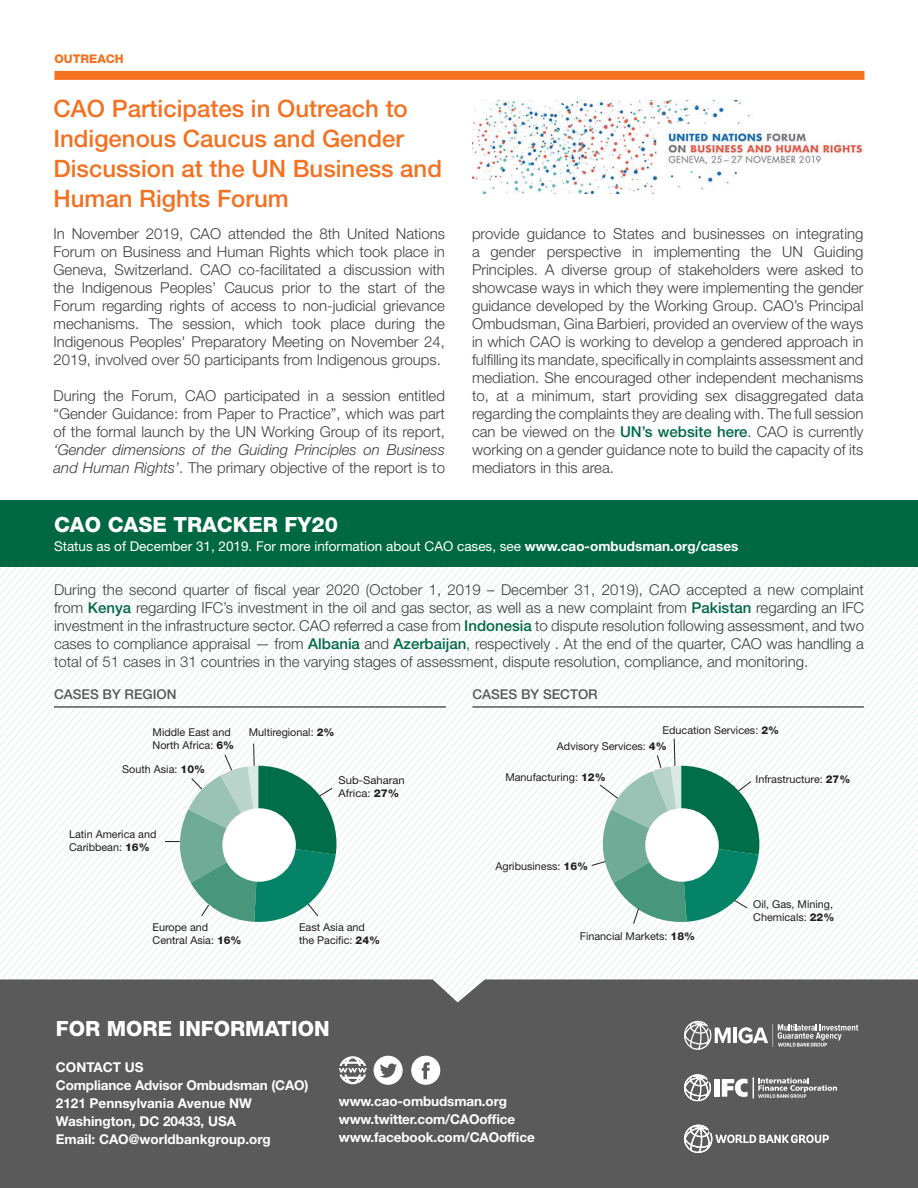
<style>
.page{position:relative;width:918px;height:1188px;background:#fff}
.page>*{position:absolute;margin:0;border:0;box-sizing:border-box;transform-origin:0 0}
.t1{font:500 24px/30px "Helvetica Neue LT Std";color:#f37121}
.t2{font:800 21px "Helvetica Neue LT Std";color:#fff}
.Body_Text{font:300 15px/18px "Helvetica Neue LT Std";color:#3e3e3f;text-align:justify}
.t3{font:700 13.5px "Helvetica Neue LT Std";letter-spacing:-.01em;color:#fff}
.Subheader{font:13.5px "Helvetica Neue LT Std";color:#fff}
.Cases{font:500 13.5px "Helvetica Neue LT Std";color:#57585a}
.t4{font:800 12px "Helvetica Neue LT Std";color:#f37121}
.t5{font:10.8px/12.9px "Helvetica Neue LT Std";color:#231f20}
.t6{font:10.8px/12.9px "Helvetica Neue LT Std";color:#231f20;scale:1.04 1}
.s1{font-style:italic}
.s2{font-weight:500;color:#006944}
.s3{font-weight:700}
.s4{font-weight:800}
</style>
<div class="page">
<svg style="left:545px;top:567px;width:43px;height:412px"></svg>
<svg style="left:502px;top:567px;width:43px;height:412px"></svg>
<svg style="left:459px;top:567px;width:43px;height:412px"></svg>
<svg style="left:416px;top:567px;width:43px;height:412px"></svg>
<svg style="left:373px;top:567px;width:43px;height:412px"></svg>
<svg style="left:329px;top:567px;width:44px;height:412px"></svg>
<svg style="left:286px;top:567px;width:43px;height:412px"></svg>
<svg style="left:243px;top:567px;width:43px;height:412px"></svg>
<svg style="left:200px;top:567px;width:43px;height:412px"></svg>
<svg style="left:157px;top:567px;width:43px;height:412px"></svg>
<svg style="left:114px;top:567px;width:43px;height:412px"></svg>
<svg style="left:78px;top:567px;width:36px;height:412px"></svg>
<svg style="left:0;top:567px;width:78px;height:412px"></svg>
<div style="left:0;top:501px;width:918px;height:66px;background:#006944"></div>
<div style="left:0;top:979px;width:918px;height:209px;background:#5a5a5a"></div>
<svg style="left:411px;top:1056px;width:29px;height:29px"></svg>
<svg style="left:374px;top:1056px;width:29px;height:29px"></svg>
<svg style="left:339px;top:1056px;width:28px;height:28px"></svg>
<svg style="left:684px;top:1125px;width:145px;height:28px;background:#7b7b7b"></svg>
<hr style="left:472px;top:706px;width:392px;height:2px;background:#57585a">
<hr style="left:54px;top:706px;width:392px;height:2px;background:#57585a">
<svg style="left:165px;top:744px;width:171px;height:180px"></svg>
<svg style="left:591px;top:567px;width:327px;height:534px"></svg>
<div style="left:54px;top:71px;width:810px;height:9px;background:#f37121"></div>
<img style="left:472px;top:100px;width:392px;height:94px">
<h4 class="t4" style="left:54px;top:51px;width:71px">OUTREACH</h4>
<h2 class="t1" style="left:54px;top:94px;width:390px">CAO Participates in Outreach to<br>Indigenous Caucus and Gender<br>Discussion at the UN Business and<br>Human Rights Forum</h2>
<p class="Body_Text" style="left:54px;top:224px;width:393px">In November 2019, CAO attended the 8th United Nations Forum on Business and Human Rights which took place in Geneva, Switzerland. CAO co-facilitated a discussion with the Indigenous Peoples’ Caucus prior to the start of the Forum regarding rights of access to non-judicial grievance mechanisms. The session, which took place during the Indigenous Peoples' Preparatory Meeting on November 24, 2019, involved over 50 participants from Indigenous groups.</p>
<p class="Body_Text" style="left:54px;top:386px;width:393px">During the Forum, CAO participated in a session entitled “Gender Guidance: from Paper to Practice”, which was part of the formal launch by the UN Working Group of its report, <span class="s1">‘Gender dimensions of the Guiding Principles on Business and Human Rights’</span>. The primary objective of the report is to</p>
<p class="Body_Text" style="left:472px;top:224px;width:393px">provide guidance to States and businesses on integrating a gender perspective in implementing the UN Guiding Principles. A diverse group of stakeholders were asked to showcase ways in which they were implementing the gender guidance developed by the Working Group. CAO’s Principal Ombudsman, Gina Barbieri, provided an overview of the ways in which CAO is working to develop a gendered approach in fulfilling its mandate, specifically in complaints assessment and mediation. She encouraged other independent mechanisms to, at a minimum, start providing sex disaggregated data regarding the complaints they are dealing with. The full session can be viewed on the <span class="s2">UN’s website here</span>. CAO is currently working on a gender guidance note to build the capacity of its mediators in this area.</p>
<p class="t2" style="left:54px;top:512px;width:285px">CAO CASE TRACKER FY20</p>
<p class="Subheader" style="left:54px;top:538px;width:686px">Status as of December 31, 2019. For more information about CAO cases, see <span class="s3">www.cao-ombudsman.org/cases</span></p>
<p class="Body_Text" style="left:54px;top:581px;width:812px">During the second quarter of fiscal year 2020 (October 1, 2019 – December 31, 2019), CAO accepted a new complaint from <span class="s2">Kenya</span> regarding IFC’s investment in the oil and gas sector, as well as a new complaint from <span class="s2">Pakistan</span> regarding an IFC investment in the infrastructure sector. CAO referred a case from <span class="s2">Indonesia</span> to dispute resolution following assessment, and two cases to compliance appraisal — from <span class="s2">Albania</span> and <span class="s2">Azerbaijan</span>, respectively . At the end of the quarter, CAO was handling a total of 51 cases in 31 countries in the varying stages of assessment, dispute resolution, compliance, and monitoring.</p>
<p class="Cases" style="left:54px;top:687px;width:124px">CASES BY REGION</p>
<p class="Cases" style="left:472px;top:687px;width:127px">CASES BY SECTOR</p>
<p class="t5" style="left:153px;top:725px;width:83px">Middle East and<br>North Africa: <span class="s4">6%</span></p>
<p class="t5" style="left:122px;top:763px;width:84px">South Asia: <span class="s4">10%</span></p>
<p class="t5" style="left:69px;top:827px;width:89px">Latin America and<br>Caribbean: <span class="s4">16%</span></p>
<p class="t5" style="left:249px;top:725px;width:87px">Multiregional: <span class="s4">2%</span></p>
<p class="t6" style="left:339px;top:774px;width:65px">Sub-Saharan<br>Africa: <span class="s4">27%</span></p>
<p class="t5" style="left:153px;top:921px;width:91px">Europe and<br>Central Asia: <span class="s4">16%</span></p>
<p class="t5" style="left:299px;top:921px;width:83px">East Asia and the Pacific: <span class="s4">24%</span></p>
<p class="t5" style="left:663px;top:723px;width:118px">Education Services: <span class="s4">2%</span></p>
<p class="t5" style="left:557px;top:740px;width:111px">Advisory Services: <span class="s4">4%</span></p>
<p class="t5" style="left:505px;top:771px;width:102px">Manufacturing: <span class="s4">12%</span></p>
<p class="t5" style="left:496px;top:860px;width:94px">Agribusiness: <span class="s4">16%</span></p>
<p class="t5" style="left:580px;top:930px;width:117px">Financial Markets: <span class="s4">18%</span></p>
<p class="t5" style="left:756px;top:773px;width:96px">Infrastructure: <span class="s4">27%</span></p>
<p class="t5" style="left:753px;top:898px;width:83px">Oil, Gas, Mining,<br>Chemicals: <span class="s4">22%</span></p>
<h3 class="t2" style="left:56px;top:1016px;width:275px">FOR MORE INFORMATION</h3>
<p class="t3" style="left:56px;top:1058px;width:89px">CONTACT US</p>
<p class="t3" style="left:56px;top:1076px;width:254px">Compliance Advisor Ombudsman (CAO)</p>
<p class="t3" style="left:56px;top:1094px;width:198px">2121 Pennsylvania Avenue NW</p>
<p class="t3" style="left:56px;top:1112px;width:182px">Washington, DC 20433, USA</p>
<p class="t3" style="left:56px;top:1130px;width:216px">Email: CAO@worldbankgroup.org</p>
<p class="t3" style="left:339px;top:1093px;width:170px">www.cao-ombudsman.org</p>
<p class="t3" style="left:339px;top:1111px;width:178px">www.twitter.com/CAOoffice</p>
<p class="t3" style="left:339px;top:1129px;width:197px">www.facebook.com/CAOoffice</p>
</div>
